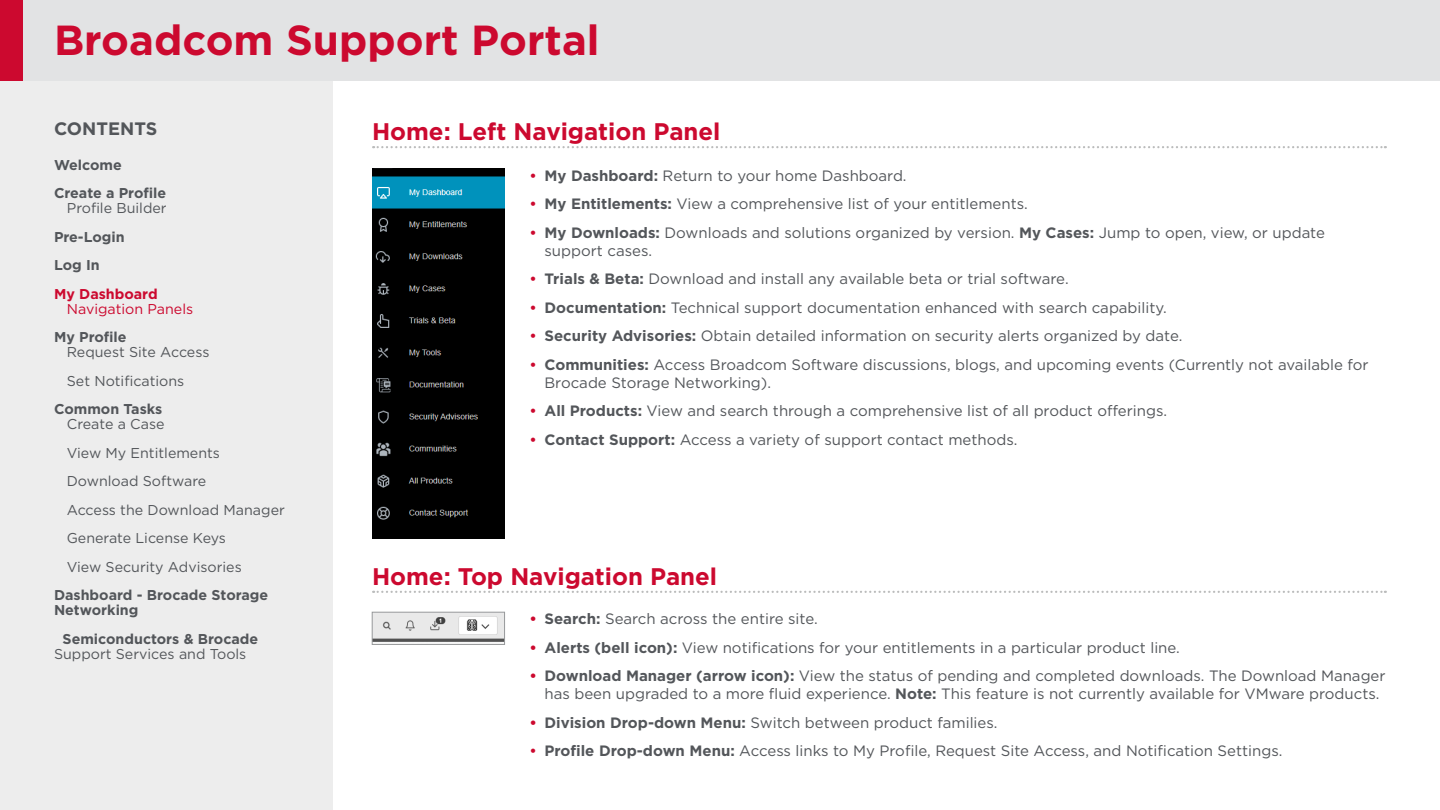
<style>
.page{position:relative;width:1440px;height:810px;background:#fff}
.page>*{position:absolute;margin:0;border:0;box-sizing:border-box;transform-origin:0 0}
.Lead-In_Heading{font:700 42px "Gotham";color:#cc092f}
.Body_Text_Head_16pt_Underline{font:700 24px "Gotham";color:#cc092f}
.TOC_HEADER{font:700 18px "Gotham";color:#53565a}
.t1{font:15px/18px "Gotham";color:#53565a}
.TOC_BODY{font:14.25px/15px "Gotham";color:#53565a}
.TOC_BODY-2{font:700 14.25px/15px "Gotham";color:#53565a;text-align:right}
.TOC_BODY-3{font:14.25px/15px "Gotham";color:#cc092f}
.s1{font-weight:400}
.s2{font-weight:700}
.s3{font-weight:500;color:#cc092f}
.s4{font-weight:700;color:#cc092f}
</style>
<div class="page">
<div style="left:0;top:81px;width:333px;height:729px;background:#ededed"></div>
<div style="left:0;top:0;width:1440px;height:81px;background:#e2e3e4"></div>
<div style="left:0;top:0;width:22px;height:81px;background:#cc092f"></div>
<svg style="left:373px;top:146px;width:1013px;height:2px"></svg>
<svg style="left:373px;top:591px;width:1013px;height:2px"></svg>
<img style="left:374px;top:614px;width:129px;height:28px">
<div style="left:372px;top:612px;width:133px;height:33px;border:1px solid #97999b"></div>
<img style="left:372px;top:169px;width:133px;height:369px">
<p class="Lead-In_Heading" style="left:54px;top:12px;width:547px">Broadcom Support Portal</p>
<p class="TOC_HEADER" style="left:54px;top:117px;width:105px">CONTENTS</p>
<p class="TOC_BODY-2" style="left:54px;top:157px;width:69px">Welcome</p>
<p class="TOC_BODY-2" style="left:54px;top:186px;width:114px">Create a Profile<br><span class="s1">Profile Builder</span></p>
<p class="TOC_BODY-2" style="left:54px;top:229px;width:72px">Pre-Login</p>
<p class="TOC_BODY-2" style="left:54px;top:258px;width:47px">Log In</p>
<p class="TOC_BODY-3" style="left:67px;top:286px;width:128px;text-indent:-13px"><span class="s2">My Dashboard<br></span>Navigation Panels</p>
<p class="TOC_BODY" style="left:67px;top:329px;width:144px;text-indent:-13px"><span class="s2">My Profile<br></span>Request Site Access</p>
<p class="TOC_BODY" style="left:67px;top:373px;width:119px">Set Notifications</p>
<p class="TOC_BODY-2" style="left:54px;top:402px;width:112px">Common Tasks<br><span class="s1">Create a Case</span></p>
<p class="TOC_BODY" style="left:67px;top:445px;width:155px">View My Entitlements</p>
<p class="TOC_BODY" style="left:67px;top:473px;width:141px">Download Software</p>
<p class="TOC_BODY" style="left:67px;top:502px;width:220px">Access the Download Manager</p>
<p class="TOC_BODY" style="left:67px;top:530px;width:161px">Generate License Keys</p>
<p class="TOC_BODY" style="left:67px;top:559px;width:176px">View Security Advisories</p>
<p class="TOC_BODY-2" style="left:54px;top:588px;width:216px;text-align:left">Dashboard - Brocade Storage<br>Networking</p>
<p class="TOC_BODY" style="left:54px;top:631px;width:206px;text-indent:9px"><span class="s2">Semiconductors &amp; Brocade<br></span>Support Services and Tools</p>
<p class="Body_Text_Head_16pt_Underline" style="left:372px;top:116px;width:350px">Home: Left Navigation Panel</p>
<p class="t1" style="left:530px;top:166px;width:379px"><span class="s3">•</span> <span class="s2">My Dashboard:</span> Return to your home Dashboard.</p>
<p class="t1" style="left:530px;top:194px;width:500px"><span class="s3">•</span> <span class="s2">My Entitlements:</span> View a comprehensive list of your entitlements.</p>
<p class="t1" style="left:544px;top:223px;width:782px;text-indent:-15px"><span class="s3">•</span> <span class="s2">My Downloads:</span> Downloads and solutions organized by version. <span class="s2">My Cases:</span> Jump to open, view, or update support cases.</p>
<p class="t1" style="left:530px;top:269px;width:541px"><span class="s3">•</span> <span class="s2">Trials &amp; Beta:</span> Download and install any available beta or trial software.</p>
<p class="t1" style="left:530px;top:298px;width:639px"><span class="s3">•</span> <span class="s2">Documentation:</span> Technical support documentation enhanced with search capability.</p>
<p class="t1" style="left:530px;top:326px;width:654px"><span class="s3">•</span> <span class="s2">Security Advisories:</span> Obtain detailed information on security alerts organized by date.</p>
<p class="t1" style="left:544px;top:355px;width:826px;text-indent:-15px"><span class="s3">•</span> <span class="s2">Communities:</span> Access Broadcom Software discussions, blogs, and upcoming events (Currently not available for<br>Brocade Storage Networking).</p>
<p class="t1" style="left:530px;top:401px;width:639px"><span class="s3">•</span> <span class="s2">All Products:</span> View and search through a comprehensive list of all product offerings.</p>
<p class="t1" style="left:530px;top:430px;width:490px"><span class="s3">•</span> <span class="s2">Contact Support:</span> Access a variety of support contact methods.</p>
<p class="Body_Text_Head_16pt_Underline" style="left:372px;top:560px;width:347px">Home: Top Navigation Panel</p>
<p class="t1" style="left:530px;top:609px;width:290px"><span class="s4">•</span> <span class="s2">Search:</span> Search across the entire site.</p>
<p class="t1" style="left:530px;top:638px;width:652px"><span class="s4">•</span> <span class="s2">Alerts (bell icon):</span> View notifications for your entitlements in a particular product line.</p>
<p class="t1" style="left:544px;top:666px;width:843px;text-indent:-15px"><span class="s4">•</span> <span class="s2">Download Manager (arrow icon):</span> View the status of pending and completed downloads. The Download Manager has been upgraded to a more fluid experience. <span class="s2">Note:</span> This feature is not currently available for VMware products.</p>
<p class="t1" style="left:529px;top:713px;width:470px"><span class="s4">•</span> <span class="s2">Division Drop-down Menu:</span> Switch between product families.</p>
<p class="t1" style="left:529px;top:741px;width:755px"><span class="s3">•</span> <span class="s2">Profile Drop-down Menu:</span> Access links to My Profile, Request Site Access, and Notification Settings.</p>
</div>
